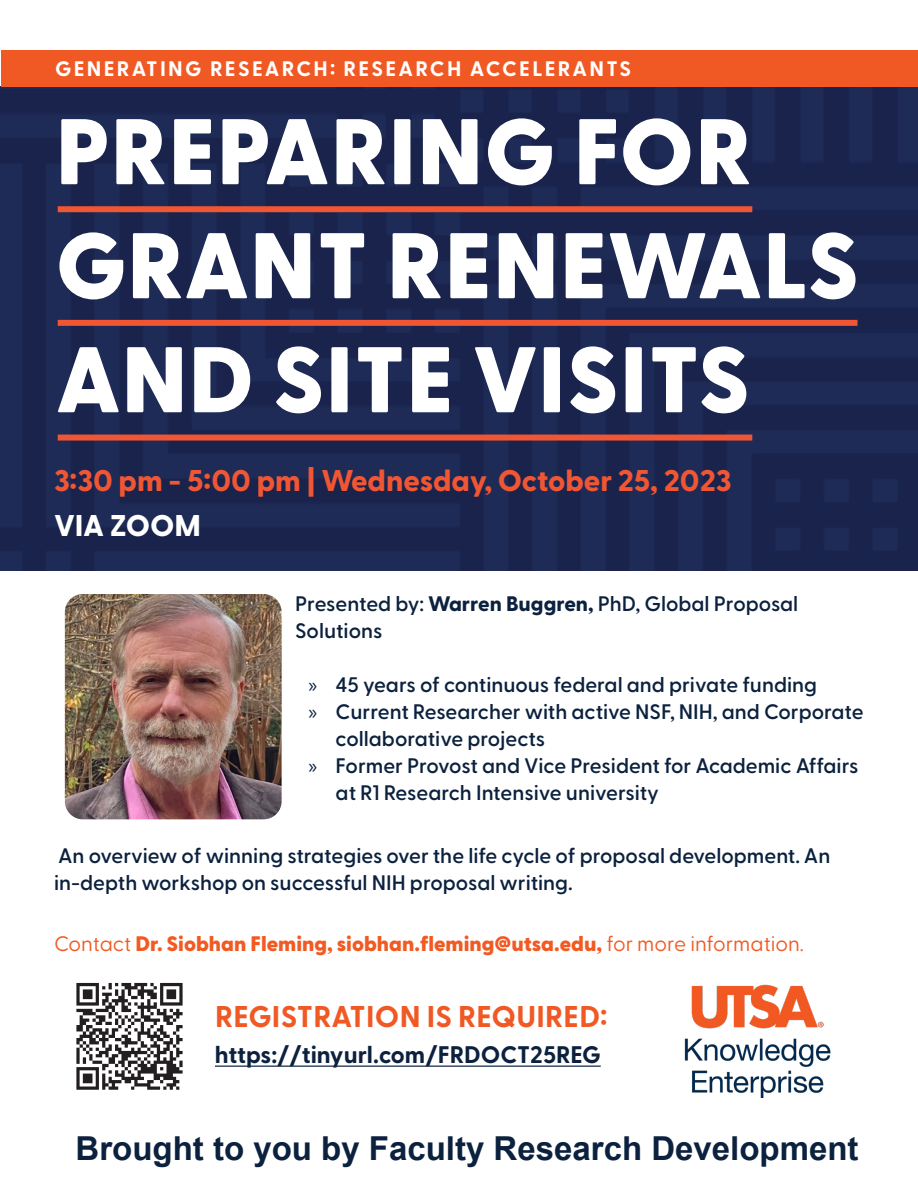
<style>
.page{position:relative;width:918px;height:1188px;background:#fff}
.page>*{position:absolute;margin:0;border:0;box-sizing:border-box;transform-origin:0 0}
.t1{font:800 93px/114px "Greycliff CF";letter-spacing:.01em;color:#fff}
.t2{font:700 33px "Arial";color:#0b213e}
.t3{font:800 30px "Greycliff CF";color:#f05633}
.t4{font:700 30px "Greycliff CF";letter-spacing:.01em;color:#f15924}
.t5{font:800 30px "Greycliff CF";letter-spacing:-.005em;color:#fff}
.t6{font:700 24px "Greycliff CF";color:#0b213e}
.t7{font:600 21px/27px "Greycliff CF";color:#0b213e}
.t8{font:800 21px "Greycliff CF";color:#f15a22}
.t9{font:700 21px "Greycliff CF";letter-spacing:.11em;color:#fff}
.s1{font-weight:800}
.s2{font-family:"Myriad Pro";font-weight:400}
.s3{font-weight:400}
</style>
<div class="page">
<img style="left:0;top:87px;width:918px;height:483px">
<div style="left:1px;top:50px;width:917px;height:37px;background:#f15924"></div>
<div style="left:58px;top:206px;width:694px;height:6px;background:#f05633"></div>
<div style="left:58px;top:320px;width:800px;height:6px;background:#f05633"></div>
<hr style="left:215px;top:1066px;width:386px;height:1px;background:#0b213e">
<img style="left:684px;top:984px;width:147px;height:113px">
<img style="left:76px;top:982px;width:107px;height:108px">
<img style="left:65px;top:594px;width:217px;height:225px">
<div style="left:58px;top:435px;width:694px;height:6px;background:#f05633"></div>
<p class="t9" style="left:55px;top:52px;width:578px">GENERATING RESEARCH: RESEARCH ACCELERANTS</p>
<p class="t1" style="left:56px;top:91px;width:805px">PREPARING FOR<br>GRANT RENEWALS<br>AND SITE VISITS</p>
<p class="t3" style="left:54px;top:457px;width:679px">3:30 pm - 5:00 pm | Wednesday, October 25, 2023</p>
<p class="t5" style="left:54px;top:502px;width:148px">VIA ZOOM</p>
<p class="t7" style="left:295px;top:589px;width:505px">Presented by: <span class="s1">Warren Buggren,</span> PhD, Global Proposal<br>Solutions</p>
<p class="t7" style="left:309px;top:670px;width:510px"><span class="s2">»</span> 45 years of continuous federal and private funding</p>
<p class="t7" style="left:336px;top:697px;width:530px;text-indent:-27px"><span class="s2">»</span> Current Researcher with active NSF, NIH, and Corporate collaborative projects</p>
<p class="t7" style="left:336px;top:751px;width:525px;text-indent:-27px"><span class="s2">»</span> Former Provost and Vice President for Academic Affairs at R1 Research Intensive university</p>
<p class="t7" style="left:54px;top:841px;width:778px">An overview of winning strategies over the life cycle of proposal development. An in-depth workshop on successful NIH proposal writing.</p>
<p class="t8" style="left:54px;top:928px;width:752px"><span class="s3">Contact</span> Dr. Siobhan Fleming, siobhan.fleming@utsa.edu, <span class="s3">for more information.</span></p>
<p class="t4" style="left:215px;top:994px;width:394px">REGISTRATION IS REQUIRED:</p>
<p class="t6" style="left:215px;top:1036px;width:387px">https://tinyurl.com/FRDOCT25REG</p>
<h2 class="t2" style="left:76px;top:1127px;width:784px">Brought to you by Faculty Research Development</h2>
</div>
